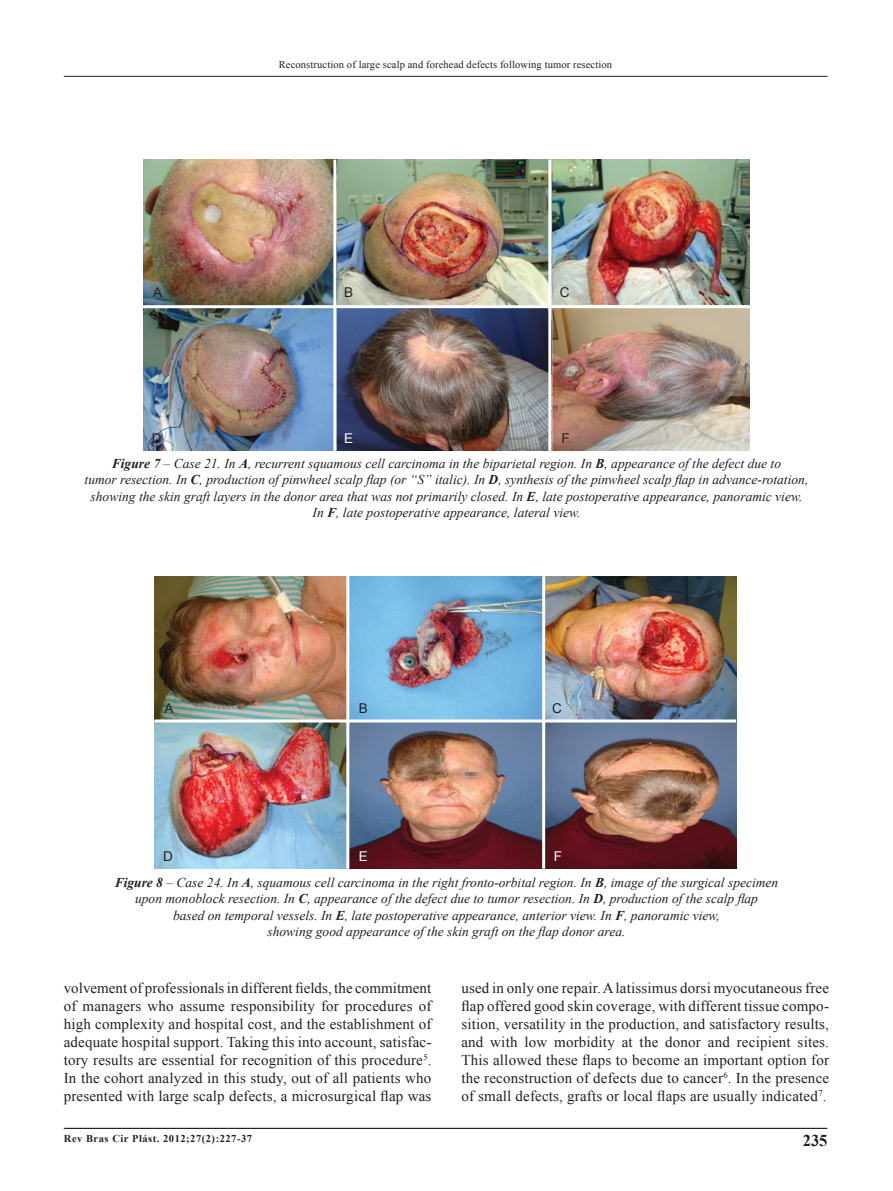
<style>
.page{position:relative;width:893px;height:1191px;background:#fff}
.page>*{position:absolute;margin:0;border:0;box-sizing:border-box;transform-origin:0 0}
.t1{font:700 16.5px "Times New Roman";color:#231f20}
.t2{font:15px/18px "Times New Roman";letter-spacing:.01em;color:#231f20;text-align:justify}
.t3{font:italic 13.5px/16.5px "Times New Roman";color:#231f20;text-align:center}
.t4{font:13.5px "Arial";color:#231f20}
.t5{font:13.5px "Arial";color:#fff}
.t6{font:10.5px "Times New Roman";letter-spacing:.01em;color:#231f20}
.t7{font:700 10.5px "Times New Roman";letter-spacing:.05em;color:#231f20}
.s1{font-weight:700}
</style>
<div class="page">
<hr style="left:64px;top:1128px;width:763px;height:1px;background:#231f20">
<hr style="left:64px;top:76px;width:763px;height:1px;background:#231f20">
<img style="left:143px;top:159px;width:607px;height:292px">
<hr style="left:135px;top:305px;width:620px;height:3px;background:#fff">
<hr style="left:333px;top:159px;width:3px;height:292px;background:#fff">
<hr style="left:548px;top:159px;width:3px;height:292px;background:#fff">
<img style="left:154px;top:576px;width:582px;height:292px">
<hr style="left:154px;top:719px;width:582px;height:3px;background:#fff">
<hr style="left:346px;top:576px;width:3px;height:292px;background:#fff">
<hr style="left:542px;top:576px;width:3px;height:292px;background:#fff">
<p class="t4" style="left:153px;top:284px;width:11px">A</p>
<p class="t4" style="left:152px;top:429px;width:11px">D</p>
<p class="t6" style="left:279px;top:57px;width:335px">Reconstruction of large scalp and forehead defects following tumor resection</p>
<p class="t4" style="left:344px;top:284px;width:11px">B</p>
<p class="t5" style="left:344px;top:429px;width:11px">E</p>
<p class="t4" style="left:560px;top:284px;width:11px">C</p>
<p class="t4" style="left:561px;top:429px;width:10px">F</p>
<p class="t3" style="left:85px;top:454px;width:725px"><span class="s1">Figure 7</span> – Case 21. In <span class="s1">A</span>, recurrent squamous cell carcinoma in the biparietal region. In <span class="s1">B</span>, appearance of the defect due to<br>tumor resection. In <span class="s1">C</span>, production of pinwheel scalp flap (or “S” italic). In <span class="s1">D</span>, synthesis of the pinwheel scalp flap in advance-rotation, showing the skin graft layers in the donor area that was not primarily closed. In <span class="s1">E</span>, late postoperative appearance, panoramic view.<br>In <span class="s1">F</span>, late postoperative appearance, lateral view.</p>
<p class="t4" style="left:164px;top:699px;width:11px">A</p>
<p class="t4" style="left:359px;top:699px;width:11px">B</p>
<p class="t4" style="left:552px;top:699px;width:11px">C</p>
<p class="t5" style="left:554px;top:847px;width:10px">F</p>
<p class="t3" style="left:115px;top:873px;width:665px"><span class="s1">Figure 8</span> – Case 24. In <span class="s1">A</span>, squamous cell carcinoma in the right fronto-orbital region. In <span class="s1">B</span>, image of the surgical specimen upon monoblock resection. In <span class="s1">C</span>, appearance of the defect due to tumor resection. In <span class="s1">D</span>, production of the scalp flap<br>based on temporal vessels. In <span class="s1">E</span>, late postoperative appearance, anterior view. In <span class="s1">F</span>, panoramic view,<br>showing good appearance of the skin graft on the flap donor area.</p>
<p class="t4" style="left:163px;top:847px;width:11px">D</p>
<p class="t5" style="left:359px;top:847px;width:11px">E</p>
<p class="t2" style="left:64px;top:978px;width:369px">volvement of professionals in different fields, the commitment of managers who assume responsibility for procedures of high complexity and hospital cost, and the establishment of adequate hospital support. Taking this into account, satisfac&shy;tory results are essential for recognition of this procedure<sup>5</sup>.<br>In the cohort analyzed in this study, out of all patients who presented with large scalp defects, a microsurgical flap was</p>
<p class="t2" style="left:461px;top:978px;width:369px">used in only one repair. A latissimus dorsi myocutaneous free flap offered good skin coverage, with different tissue compo&shy;sition, versatility in the production, and satisfactory results, and with low morbidity at the donor and recipient sites.<br>This allowed these flaps to become an important option for the reconstruction of defects due to cancer<sup>6</sup>. In the presence of small defects, grafts or local flaps are usually indicated<sup>7</sup>.</p>
<p class="t7" style="left:64px;top:1131px;width:190px">Rev Bras Cir Plást. 2012;27(2):227-37</p>
<p class="t1" style="left:803px;top:1129px;width:26px">235</p>
</div>
